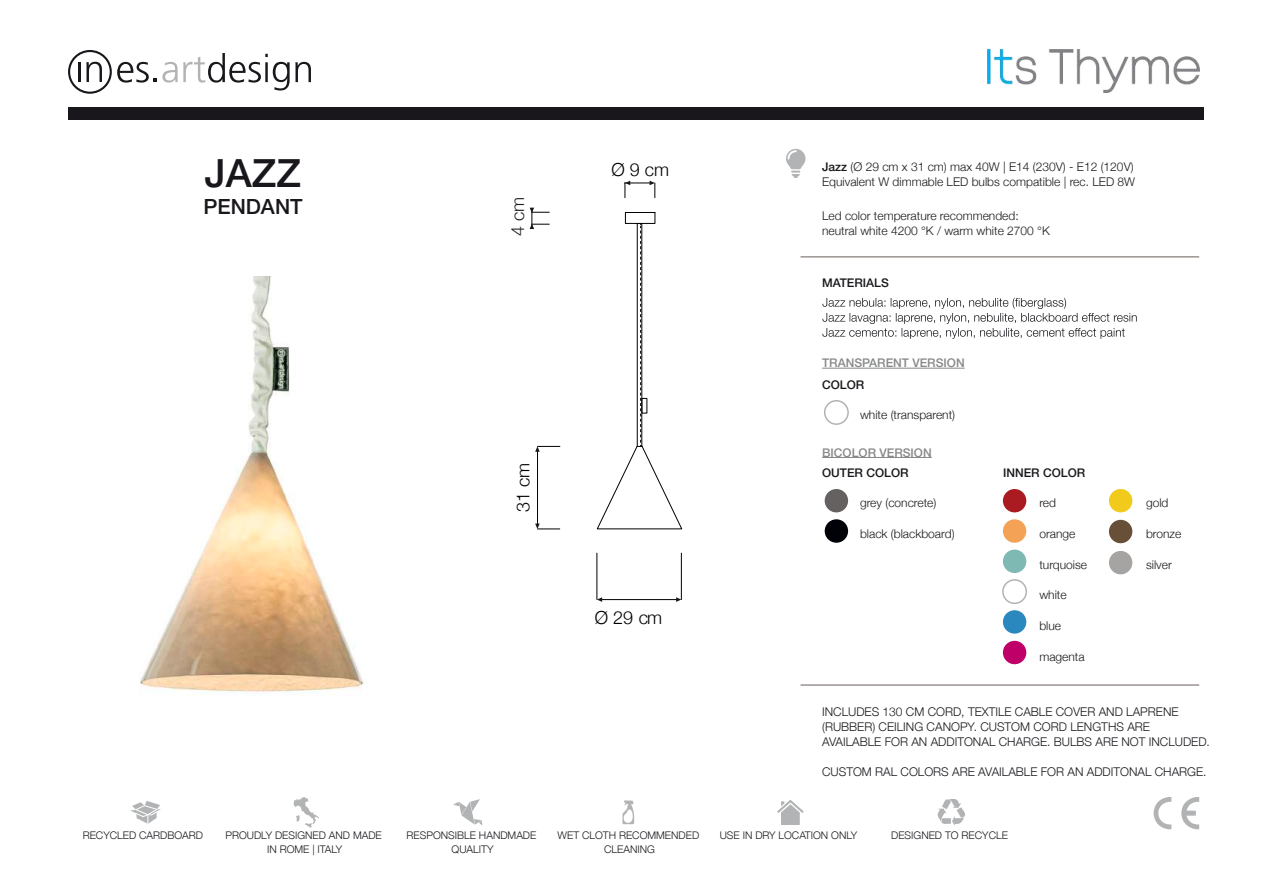
<style>
.page{position:relative;width:1263px;height:893px;background:#fff}
.page>*{position:absolute;margin:0;border:0;box-sizing:border-box;transform-origin:0 0}
.t1{font:500 39px "Helvetica Neue LT Std";color:#1a171c}
.t2{font:500 21px "Helvetica Neue LT Std";color:#1a171c}
.t3{font:300 18px "Helvetica Neue";color:#000}
.t4{font:300 18px "Helvetica Neue";color:#221f20}
.t5{font:300 12px/15px "Helvetica Neue";color:#1a171c}
.t6{font:500 12px "Helvetica Neue LT Std";color:#1a171c}
.t7{font:500 12px "Helvetica Neue LT Std";color:#87888a}
.t8{font:300 10.5px/13.5px "Helvetica Neue";color:#1a171c;text-align:center}
.s1{font-family:"Helvetica Neue LT Std";font-weight:500}
</style>
<div class="page">
<div style="left:68px;top:107px;width:1135px;height:13px;background:#1a171c"></div>
<svg style="left:117px;top:53px;width:194px;height:38px"></svg>
<hr style="left:78px;top:62px;width:2px;height:20px;background:#1a171c">
<svg style="left:86px;top:62px;width:16px;height:20px"></svg>
<div style="left:68px;top:50px;width:44px;height:44px;border:2px solid #1a171c;border-radius:50%"></div>
<svg style="left:130px;top:801px;width:31px;height:23px"></svg>
<svg style="left:1181px;top:797px;width:18px;height:32px"></svg>
<svg style="left:1153px;top:797px;width:18px;height:32px"></svg>
<svg style="left:293px;top:797px;width:26px;height:31px"></svg>
<svg style="left:453px;top:799px;width:29px;height:26px"></svg>
<svg style="left:622px;top:801px;width:12px;height:23px"></svg>
<svg style="left:777px;top:800px;width:27px;height:25px"></svg>
<svg style="left:937px;top:799px;width:28px;height:27px"></svg>
<svg style="left:786px;top:149px;width:19px;height:29px"></svg>
<hr style="left:800px;top:257px;width:399px;height:1px;background:#685f5b">
<svg style="left:822px;top:298px;width:315px;height:41px"></svg>
<hr style="left:800px;top:685px;width:399px;height:1px;background:#685f5b">
<div style="left:1003px;top:489px;width:23px;height:23px;background:#a91a21;border-radius:50%"></div>
<div style="left:1003px;top:519px;width:23px;height:24px;background:#f4a256;border-radius:50%"></div>
<div style="left:1003px;top:550px;width:23px;height:23px;background:#7fb9b3;border-radius:50%"></div>
<div style="left:1002px;top:579px;width:25px;height:25px;border:2px solid #b1b3b4;border-radius:50%"></div>
<div style="left:1003px;top:610px;width:23px;height:24px;background:#2b88be;border-radius:50%"></div>
<div style="left:1003px;top:641px;width:23px;height:23px;background:#be0068;border-radius:50%"></div>
<div style="left:1109px;top:489px;width:23px;height:23px;background:#f2ca1b;border-radius:50%"></div>
<div style="left:1109px;top:520px;width:23px;height:23px;background:#685038;border-radius:50%"></div>
<div style="left:1109px;top:551px;width:23px;height:23px;background:#a5a4a2;border-radius:50%"></div>
<div style="left:825px;top:489px;width:23px;height:23px;background:#646160;border-radius:50%"></div>
<div style="left:825px;top:519px;width:23px;height:24px;background:#000207;border-radius:50%"></div>
<div style="left:824px;top:400px;width:25px;height:25px;border:2px solid #b1b3b4;border-radius:50%"></div>
<hr style="left:822px;top:457px;width:110px;height:1px;background:#87888a">
<hr style="left:822px;top:368px;width:143px;height:1px;background:#87888a">
<div style="left:625px;top:212px;width:30px;height:12px;border:1px solid #000"></div>
<svg style="left:624px;top:181px;width:32px;height:17px"></svg>
<svg style="left:530px;top:208px;width:19px;height:21px"></svg>
<hr style="left:601px;top:599px;width:76px;height:1px;background:#000">
<hr style="left:681px;top:553px;width:1px;height:47px;background:#000">
<hr style="left:597px;top:553px;width:1px;height:47px;background:#000">
<svg style="left:676px;top:597px;width:5px;height:5px"></svg>
<svg style="left:597px;top:597px;width:5px;height:5px"></svg>
<hr style="left:537px;top:448px;width:1px;height:78px;background:#000">
<svg style="left:535px;top:446px;width:25px;height:6px"></svg>
<svg style="left:535px;top:524px;width:25px;height:6px"></svg>
<svg style="left:596px;top:224px;width:87px;height:306px"></svg>
<img style="left:140px;top:276px;width:226px;height:417px">
<img style="left:987px;top:49px;width:213px;height:43px">
<h1 class="t1" style="left:205px;top:150px;width:98px">JAZZ</h1>
<h2 class="t2" style="left:203px;top:194px;width:101px">PENDANT</h2>
<h3 class="t4" style="left:507px;top:236px;width:41px;rotate:-90deg">4 cm</h3>
<h3 class="t3" style="left:611px;top:158px;width:59px">Ø 9 cm</h3>
<h3 class="t3" style="left:512px;top:512px;width:51px;rotate:-90deg">31 cm</h3>
<h3 class="t3" style="left:595px;top:606px;width:69px">Ø 29 cm</h3>
<p class="t5" style="left:822px;top:159px;width:314px"><span class="s1">Jazz</span> (Ø 29 cm x 31 cm) max 40W | E14 (230V) - E12 (120V)<br>Equivalent W dimmable LED bulbs compatible | rec. LED 8W</p>
<p class="t5" style="left:822px;top:208px;width:229px">Led color temperature recommended: neutral white 4200 °K / warm white 2700 °K</p>
<p class="t6" style="left:822px;top:276px;width:68px">MATERIALS</p>
<p class="t7" style="left:822px;top:356px;width:144px">TRANSPARENT VERSION</p>
<p class="t6" style="left:822px;top:378px;width:44px">COLOR</p>
<p class="t5" style="left:860px;top:407px;width:97px">white (transparent)</p>
<p class="t7" style="left:822px;top:445px;width:111px">BICOLOR VERSION</p>
<p class="t6" style="left:822px;top:466px;width:88px">OUTER COLOR</p>
<p class="t6" style="left:1003px;top:466px;width:84px">INNER COLOR</p>
<p class="t5" style="left:860px;top:495px;width:78px">grey (concrete)</p>
<p class="t5" style="left:860px;top:526px;width:96px">black (blackboard)</p>
<p class="t5" style="left:1039px;top:495px;width:18px">red</p>
<p class="t5" style="left:1039px;top:526px;width:38px">orange</p>
<p class="t5" style="left:1039px;top:556px;width:49px">turquoise</p>
<p class="t5" style="left:1039px;top:587px;width:29px">white</p>
<p class="t5" style="left:1039px;top:618px;width:23px">blue</p>
<p class="t5" style="left:1039px;top:649px;width:47px">magenta</p>
<p class="t5" style="left:1146px;top:495px;width:24px">gold</p>
<p class="t5" style="left:1146px;top:526px;width:37px">bronze</p>
<p class="t5" style="left:1146px;top:556px;width:27px">silver</p>
<p class="t5" style="left:822px;top:704px;width:389px">INCLUDES 130 CM CORD, TEXTILE CABLE COVER AND LAPRENE (RUBBER) CEILING CANOPY. CUSTOM CORD LENGTHS ARE<br>AVAILABLE FOR AN ADDITONAL CHARGE. BULBS ARE NOT INCLUDED.</p>
<p class="t5" style="left:822px;top:764px;width:386px">CUSTOM RAL COLORS ARE AVAILABLE FOR AN ADDITONAL CHARGE.</p>
<p class="t8" style="left:83px;top:828px;width:122px">RECYCLED CARDBOARD</p>
<p class="t8" style="left:225px;top:828px;width:158px">PROUDLY DESIGNED AND MADE<br>IN ROME | ITALY</p>
<p class="t8" style="left:407px;top:828px;width:131px">RESPONSIBLE HANDMADE<br>QUALITY</p>
<p class="t8" style="left:558px;top:828px;width:143px">WET CLOTH RECOMMENDED<br>CLEANING</p>
<p class="t8" style="left:720px;top:828px;width:139px">USE IN DRY LOCATION ONLY</p>
<p class="t8" style="left:891px;top:828px;width:118px">DESIGNED TO RECYCLE</p>
</div>
